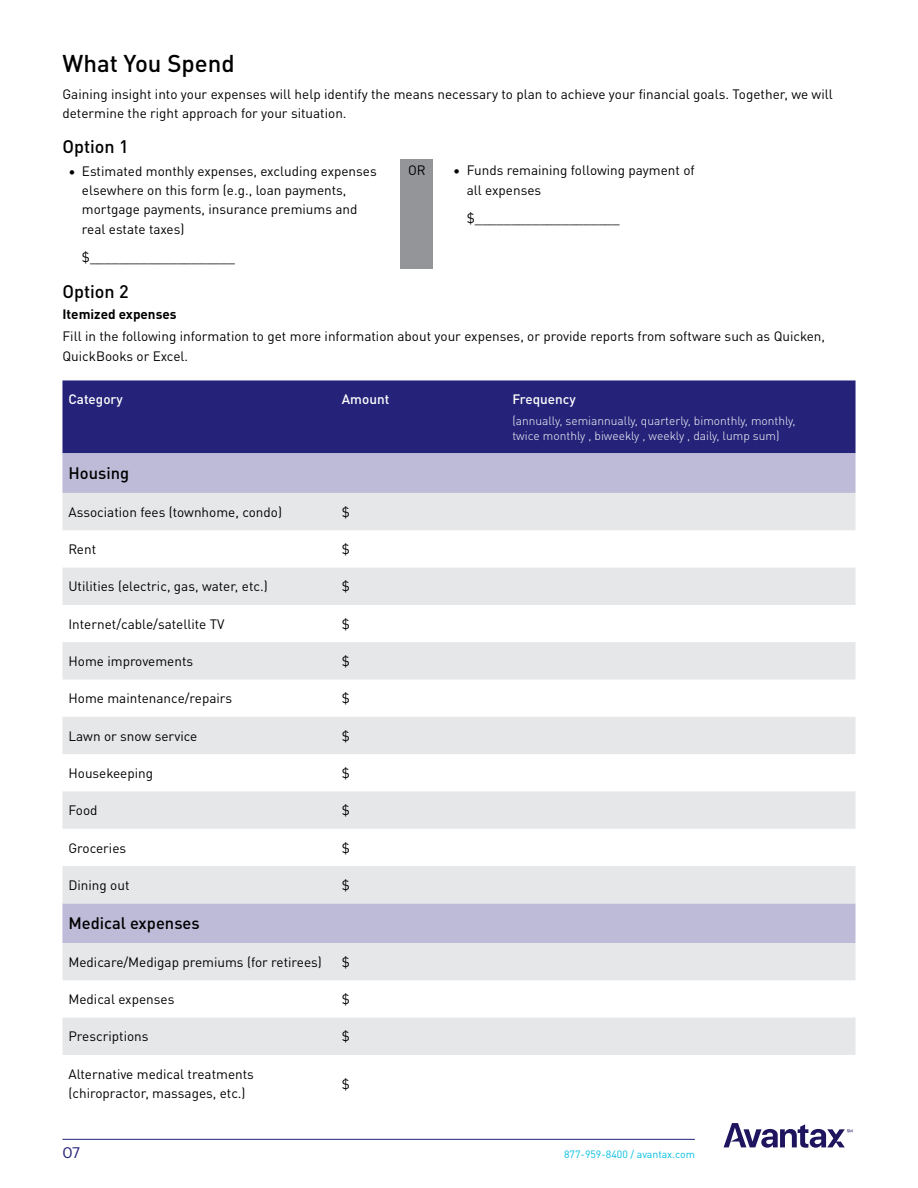
<style>
.page{position:relative;width:918px;height:1188px;background:#fff}
.page>*{position:absolute;margin:0;border:0;box-sizing:border-box;transform-origin:0 0}
.t1{font:500 24px "DIN Pro";color:#000}
.t2{font:500 18px "DIN Pro";color:#000}
.t3{font:500 16.5px "DIN Pro";color:#000}
.t4{font:15px "Graphik";color:#252379}
.t5{font:13.5px/19.5px "DIN Pro";color:#000}
.t6{font:500 13.5px "DIN Pro";color:#fff}
.t7{font:700 13.5px "DIN Pro";color:#000}
.t8{font:300 12px/14.4px "DIN Pro";color:#fff}
.t9{font:10.5px "DIN Pro";color:#00bedf}
</style>
<div class="page">
<hr style="left:62px;top:1139px;width:633px;height:1px;background:#252379">
<svg style="left:724px;top:1123px;width:128px;height:25px"></svg>
<div style="left:401px;top:159px;width:32px;height:110px;background:#939598"></div>
<div style="left:62px;top:380px;width:794px;height:73px;background:#252379"></div>
<div style="left:62px;top:453px;width:794px;height:40px;background:#bebbd8"></div>
<svg style="left:62px;top:493px;width:794px;height:562px;fill:#e6e7e8"></svg>
<h1 class="t1" style="left:62px;top:45px;width:174px">What You Spend</h1>
<p class="t5" style="left:62px;top:83px;width:772px">Gaining insight into your expenses will help identify the means necessary to plan to achieve your financial goals. Together, we will determine the right approach for your situation.</p>
<h2 class="t2" style="left:62px;top:133px;width:68px">Option 1</h2>
<p class="t5" style="left:82px;top:160px;width:296px;text-indent:-14px">• Estimated monthly expenses, excluding expenses elsewhere on this form (e.g., loan payments, mortgage payments, insurance premiums and real estate taxes)</p>
<p class="t5" style="left:82px;top:247px;width:155px">$____________________</p>
<p class="t5" style="left:408px;top:160px;width:19px">OR</p>
<p class="t5" style="left:467px;top:160px;width:230px;text-indent:-14px">• Funds remaining following payment of all expenses</p>
<p class="t5" style="left:467px;top:208px;width:155px">$____________________</p>
<h2 class="t2" style="left:62px;top:277px;width:68px">Option 2</h2>
<p class="t7" style="left:62px;top:304px;width:116px">Itemized expenses</p>
<p class="t5" style="left:62px;top:326px;width:764px">Fill in the following information to get more information about your expenses, or provide reports from software such as Quicken,<br>QuickBooks or Excel.</p>
<p class="t6" style="left:68px;top:389px;width:56px">Category</p>
<p class="t6" style="left:342px;top:389px;width:49px">Amount</p>
<p class="t6" style="left:512px;top:389px;width:65px">Frequency</p>
<p class="t8" style="left:512px;top:413px;width:285px">(annually, semiannually, quarterly, bimonthly, monthly, twice monthly , biweekly , weekly , daily, lump sum)</p>
<p class="t3" style="left:68px;top:461px;width:62px">Housing</p>
<p class="t5" style="left:68px;top:501px;width:215px">Association fees (townhome, condo)</p>
<p class="t5" style="left:342px;top:501px;width:10px">$</p>
<p class="t5" style="left:68px;top:539px;width:29px">Rent</p>
<p class="t5" style="left:342px;top:539px;width:10px">$</p>
<p class="t5" style="left:68px;top:576px;width:201px">Utilities (electric, gas, water, etc.)</p>
<p class="t5" style="left:342px;top:576px;width:10px">$</p>
<p class="t5" style="left:68px;top:613px;width:158px">Internet/cable/satellite TV</p>
<p class="t5" style="left:342px;top:613px;width:10px">$</p>
<p class="t5" style="left:68px;top:651px;width:126px">Home improvements</p>
<p class="t5" style="left:342px;top:651px;width:10px">$</p>
<p class="t5" style="left:68px;top:688px;width:165px">Home maintenance/repairs</p>
<p class="t5" style="left:342px;top:688px;width:10px">$</p>
<p class="t5" style="left:68px;top:725px;width:130px">Lawn or snow service</p>
<p class="t5" style="left:342px;top:725px;width:10px">$</p>
<p class="t5" style="left:68px;top:762px;width:86px">Housekeeping</p>
<p class="t5" style="left:342px;top:762px;width:10px">$</p>
<p class="t5" style="left:68px;top:800px;width:31px">Food</p>
<p class="t5" style="left:342px;top:800px;width:10px">$</p>
<p class="t5" style="left:68px;top:837px;width:59px">Groceries</p>
<p class="t5" style="left:342px;top:837px;width:10px">$</p>
<p class="t5" style="left:68px;top:874px;width:63px">Dining out</p>
<p class="t5" style="left:342px;top:874px;width:10px">$</p>
<p class="t3" style="left:68px;top:911px;width:133px">Medical expenses</p>
<p class="t5" style="left:68px;top:951px;width:255px">Medicare/Medigap premiums (for retirees)</p>
<p class="t5" style="left:342px;top:951px;width:10px">$</p>
<p class="t5" style="left:68px;top:989px;width:107px">Medical expenses</p>
<p class="t5" style="left:342px;top:989px;width:10px">$</p>
<p class="t5" style="left:68px;top:1026px;width:82px">Prescriptions</p>
<p class="t5" style="left:342px;top:1026px;width:10px">$</p>
<p class="t5" style="left:68px;top:1063px;width:187px">Alternative medical treatments (chiropractor, massages, etc.)</p>
<p class="t5" style="left:342px;top:1073px;width:10px">$</p>
<p class="t4" style="left:62px;top:1141px;width:19px">07</p>
<p class="t9" style="left:564px;top:1146px;width:132px">877-959-8400 / avantax.com</p>
</div>
